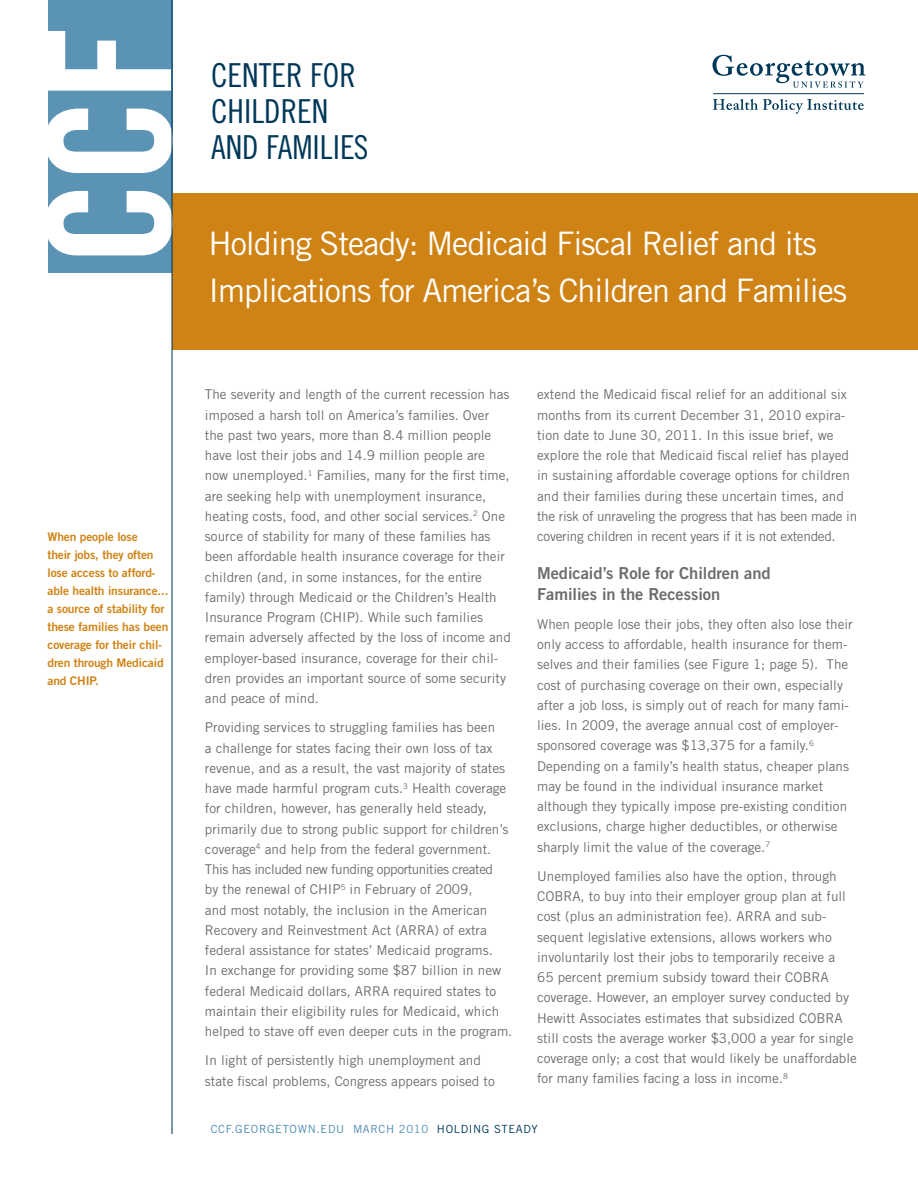
<style>
.page{position:relative;width:918px;height:1188px;background:#fff}
.page>*{position:absolute;margin:0;border:0;box-sizing:border-box;transform-origin:0 0}
.t1{font:33px/36px "Trade Gothic Cond Eighteen";color:#003859}
.t2{font:32.4px/46.5px "Trade Gothic";letter-spacing:-.03em;color:#fff}
.t3{font:16.5px/20.2px "Trade Gothic Bold Two";letter-spacing:-.005em;color:#6c6d70}
.t4{font:13.5px/20.2px "Trade Gothic";color:#6c6d70}
.t5{font:12px/18px "Trade Gothic Bold Two";letter-spacing:-.01em;color:#d08315}
.t6{font:11.25px "Trade Gothic";letter-spacing:.055em;color:#4d8baf}
.s1{color:#003859}
</style>
<div class="page">
<div style="left:48px;top:0;width:125px;height:272px;background:#5b93b5"></div>
<div style="left:173px;top:193px;width:745px;height:156px;background:#d08315"></div>
<svg style="left:48px;top:31px;width:123px;height:224px"></svg>
<hr style="left:171px;top:0;width:2px;height:1134px;background:#003859">
<svg style="left:712px;top:55px;width:153px;height:33px"></svg>
<hr style="left:713px;top:93px;width:151px;height:1px;background:#003859">
<svg style="left:713px;top:99px;width:151px;height:15px"></svg>
<p class="t5" style="left:47px;top:528px;width:123px">When people lose<br>their jobs, they often lose access to afford&shy;able health insurance... a source of stability for these families has been coverage for their chil&shy;dren through Medicaid and CHIP.</p>
<h1 class="t1" style="left:211px;top:57px;width:159px">CENTER FOR<br>CHILDREN<br>AND FAMILIES</h1>
<h2 class="t2" style="left:208px;top:220px;width:640px">Holding Steady: Medicaid Fiscal Relief and its<br>Implications for America’s Children and Families</h2>
<p class="t4" style="left:205px;top:384px;width:307px">The severity and length of the current recession has imposed a harsh toll on America’s families. Over the past two years, more than 8.4 million people have lost their jobs and 14.9 million people are now unemployed.<sup>1</sup> Families, many for the first time, are seeking help with unemployment insurance, heating costs, food, and other social services.<sup>2</sup> One source of stability for many of these families has been affordable health insurance coverage for their children (and, in some instances, for the entire family) through Medicaid or the Children’s Health Insurance Program (CHIP). While such families remain adversely affected by the loss of income and employer-based insurance, coverage for their chil&shy;dren provides an important source of some security and peace of mind.</p>
<p class="t4" style="left:205px;top:717px;width:309px">Providing services to struggling families has been<br>a challenge for states facing their own loss of tax revenue, and as a result, the vast majority of states have made harmful program cuts.<sup>3</sup> Health coverage for children, however, has generally held steady, primarily due to strong public support for children’s coverage<sup>4</sup> and help from the federal government.<br>This has included new funding opportunities created<br>by the renewal of CHIP<sup>5</sup> in February of 2009,<br>and most notably, the inclusion in the American Recovery and Reinvestment Act (ARRA) of extra federal assistance for states’ Medicaid programs.<br>In exchange for providing some $87 billion in new federal Medicaid dollars, ARRA required states to maintain their eligibility rules for Medicaid, which helped to stave off even deeper cuts in the program.</p>
<p class="t4" style="left:205px;top:1050px;width:291px">In light of persistently high unemployment and state fiscal problems, Congress appears poised to</p>
<p class="t4" style="left:537px;top:384px;width:322px">extend the Medicaid fiscal relief for an additional six months from its current December 31, 2010 expira&shy;tion date to June 30, 2011. In this issue brief, we explore the role that Medicaid fiscal relief has played in sustaining affordable coverage options for children and their families during these uncertain times, and the risk of unraveling the progress that has been made in covering children in recent years if it is not extended.</p>
<p class="t3" style="left:537px;top:563px;width:235px">Medicaid’s Role for Children and<br>Families in the Recession</p>
<p class="t4" style="left:537px;top:614px;width:317px">When people lose their jobs, they often also lose their only access to affordable, health insurance for them&shy;selves and their families (see Figure 1; page 5). The cost of purchasing coverage on their own, especially after a job loss, is simply out of reach for many fami&shy;lies. In 2009, the average annual cost of employer&shy;sponsored coverage was $13,375 for a family.<sup>6<br></sup>Depending on a family’s health status, cheaper plans may be found in the individual insurance market although they typically impose pre-existing condition exclusions, charge higher deductibles, or otherwise sharply limit the value of the coverage.<sup>7</sup></p>
<p class="t4" style="left:537px;top:866px;width:321px">Unemployed families also have the option, through COBRA, to buy into their employer group plan at full cost (plus an administration fee). ARRA and sub&shy;sequent legislative extensions, allows workers who involuntarily lost their jobs to temporarily receive a<br>65 percent premium subsidy toward their COBRA coverage. However, an employer survey conducted by Hewitt Associates estimates that subsidized COBRA still costs the average worker $3,000 a year for single coverage only; a cost that would likely be unaffordable for many families facing a loss in income.<sup>8</sup></p>
<p class="t6" style="left:211px;top:1122px;width:328px">CCF.GEORGETOWN.EDU MARCH 2010 <span class="s1">HOLDING STEADY</span></p>
</div>
